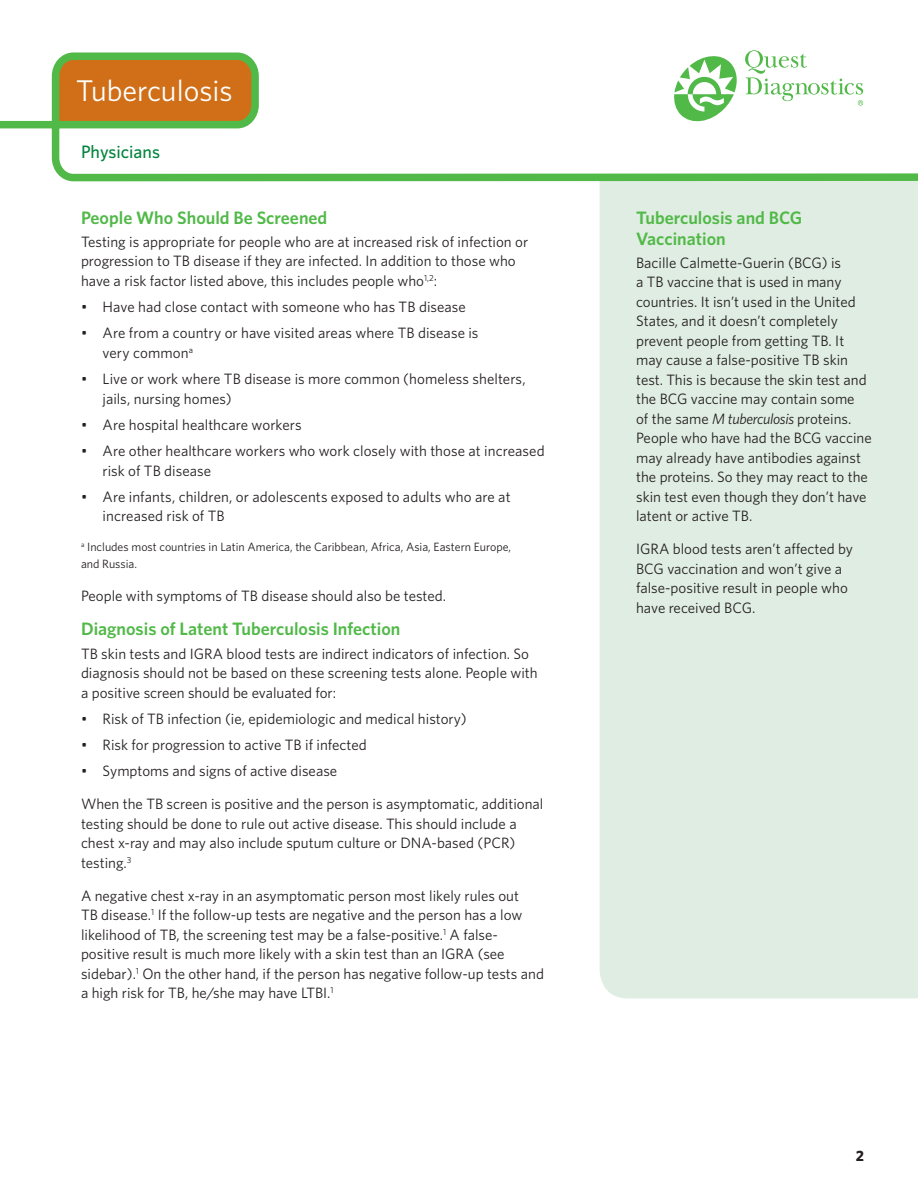
<style>
.page{position:relative;width:918px;height:1188px;background:#fff}
.page>*{position:absolute;margin:0;border:0;box-sizing:border-box;transform-origin:0 0}
.spotllight-head_2{font:30px "Whitney";color:#fff}
.Subhead_One_Whitney{font:600 18px/21px "Whitney";color:#51b948}
.Communications_Ident{font:500 18px "Whitney";color:#00843d}
.Body_Copy_After_1st{font:15px/19.5px "Whitney";color:#231f20}
.Body_Copy_Whitney_Bo{font:15px/19.5px "Whitney";color:#231f20}
.Body_Copy{font:700 15px "Whitney";color:#231f20}
.footnote_info{font:12px/16.5px "Whitney";color:#231f20}
.s1{font-style:italic}
</style>
<div class="page">
<div style="left:600px;top:185px;width:318px;height:813px;background:#e0ede2"></div>
<svg style="left:0;top:52px;width:918px;height:133px"></svg>
<svg style="left:674px;top:53px;width:64px;height:68px"></svg>
<svg style="left:745px;top:50px;width:118px;height:56px"></svg>
<p class="spotllight-head_2" style="left:76px;top:71px;width:158px">Tuberculosis</p>
<p class="Communications_Ident" style="left:81px;top:140px;width:81px">Physicians</p>
<p class="Subhead_One_Whitney" style="left:81px;top:207px;width:248px">People Who Should Be Screened</p>
<p class="Body_Copy_After_1st" style="left:81px;top:232px;width:449px">Testing is appropriate for people who are at increased risk of infection or progression to TB disease if they are infected. In addition to those who have a risk factor listed above, this includes people who<sup>1,2</sup>:</p>
<p class="Body_Copy_After_1st" style="left:81px;top:297px;width:386px">• Have had close contact with someone who has TB disease</p>
<p class="Body_Copy_After_1st" style="left:103px;top:323px;width:377px;text-indent:-22px">• Are from a country or have visited areas where TB disease is very common<sup>a</sup></p>
<p class="Body_Copy_After_1st" style="left:103px;top:369px;width:425px;text-indent:-22px">• Live or work where TB disease is more common (homeless shelters, jails, nursing homes)</p>
<p class="Body_Copy_After_1st" style="left:81px;top:415px;width:222px">• Are hospital healthcare workers</p>
<p class="Body_Copy_After_1st" style="left:103px;top:441px;width:444px;text-indent:-22px">• Are other healthcare workers who work closely with those at increased risk of TB disease</p>
<p class="Body_Copy_After_1st" style="left:103px;top:487px;width:410px;text-indent:-22px">• Are infants, children, or adolescents exposed to adults who are at increased risk of TB</p>
<p class="footnote_info" style="left:81px;top:539px;width:432px"><sup>a</sup> Includes most countries in Latin America, the Caribbean, Africa, Asia, Eastern Europe, and Russia.</p>
<p class="Body_Copy_Whitney_Bo" style="left:81px;top:586px;width:367px">People with symptoms of TB disease should also be tested.</p>
<p class="Subhead_One_Whitney" style="left:81px;top:618px;width:321px">Diagnosis of Latent Tuberculosis Infection</p>
<p class="Body_Copy_After_1st" style="left:81px;top:643px;width:458px">TB skin tests and IGRA blood tests are indirect indicators of infection. So diagnosis should not be based on these screening tests alone. People with a positive screen should be evaluated for:</p>
<p class="Body_Copy_After_1st" style="left:81px;top:709px;width:387px">• Risk of TB infection (ie, epidemiologic and medical history)</p>
<p class="Body_Copy_After_1st" style="left:81px;top:735px;width:287px">• Risk for progression to active TB if infected</p>
<p class="Body_Copy_After_1st" style="left:81px;top:761px;width:258px">• Symptoms and signs of active disease</p>
<p class="Body_Copy_Whitney_Bo" style="left:81px;top:794px;width:464px">When the TB screen is positive and the person is asymptomatic, additional testing should be done to rule out active disease. This should include a chest x-ray and may also include sputum culture or DNA-based (PCR) testing.<sup>3</sup></p>
<p class="Body_Copy_Whitney_Bo" style="left:81px;top:886px;width:464px">A negative chest x-ray in an asymptomatic person most likely rules out<br>TB disease.<sup>1</sup> If the follow-up tests are negative and the person has a low likelihood of TB, the screening test may be a false-positive.<sup>1</sup> A false&shy;positive result is much more likely with a skin test than an IGRA (see sidebar).<sup>1</sup> On the other hand, if the person has negative follow-up tests and a high risk for TB, he/she may have LTBI.<sup>1</sup></p>
<p class="Subhead_One_Whitney" style="left:636px;top:207px;width:168px">Tuberculosis and BCG<br>Vaccination</p>
<p class="Body_Copy_After_1st" style="left:636px;top:253px;width:237px">Bacille Calmette-Guerin (BCG) is<br>a TB vaccine that is used in many countries. It isn’t used in the United States, and it doesn’t completely prevent people from getting TB. It may cause a false-positive TB skin test. This is because the skin test and the BCG vaccine may contain some<br>of the same <span class="s1">M tuberculosis</span> proteins.<br>People who have had the BCG vaccine may already have antibodies against the proteins. So they may react to the skin test even though they don’t have latent or active TB.</p>
<p class="Body_Copy_Whitney_Bo" style="left:636px;top:539px;width:219px">IGRA blood tests aren’t affected by<br>BCG vaccination and won’t give a false-positive result in people who have received BCG.</p>
<p class="Body_Copy" style="left:856px;top:1146px;width:10px">2</p>
</div>
